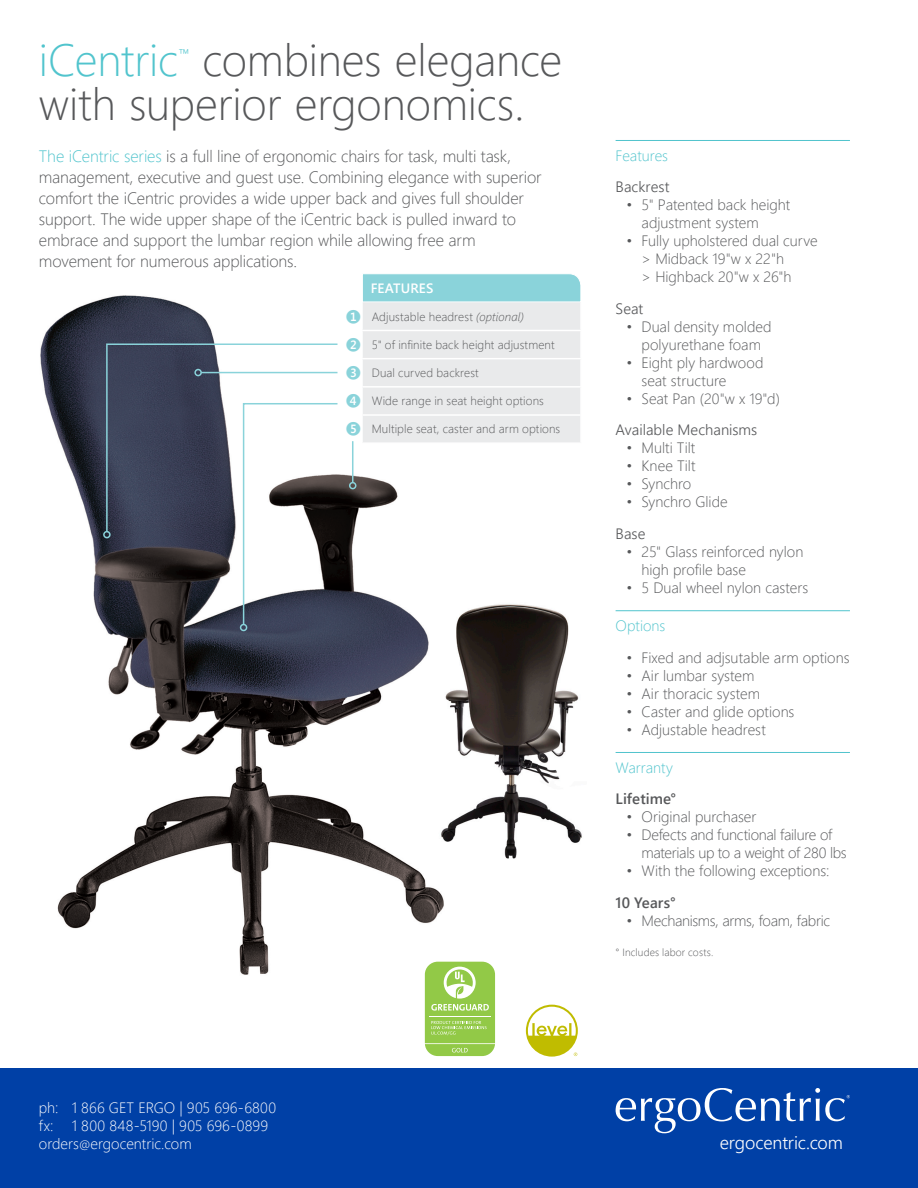
<style>
.page{position:relative;width:918px;height:1188px;background:#fff}
.page>*{position:absolute;margin:0;border:0;box-sizing:border-box;transform-origin:0 0}
.t1{font:45px/43.5px "Webly Sleek UI Light";letter-spacing:-.005em;color:#57585a}
.t2{font:45px "Webly Sleek UI Light";letter-spacing:-.005em;color:#51c4cd}
.t3{font:18px "Webly Sleek UI Semilight";letter-spacing:-.005em;color:#fff}
.t4{font:16.5px/21px "Webly Sleek UI Light";letter-spacing:-.005em;color:#57585a}
.t5{font:15px/18px "Webly Sleek UI Light";color:#57585a}
.t6{font:15px "Webly Sleek UI Light";letter-spacing:.005em;color:#fff}
.t7{font:15px "Webly Sleek UI Light";letter-spacing:-.02em;color:#57585a}
.t8{font:15px "Webly Sleek UI Semilight";color:#57585a}
.t9{font:15px "Webly Sleek UI Light";letter-spacing:-.025em;color:#57585a}
.t10{font:15px "Webly Sleek UI Light";color:#51c4cd}
.t11{font:15px "Webly Sleek UI Semibold";letter-spacing:.005em;color:#57585a}
.t12{font:13.95px "Webly Sleek UI Light";color:#51c4cd}
.t13{font:13.5px "Webly Sleek UI Semibold";letter-spacing:.01em;color:#fff}
.t14{font:12px "Webly Sleek UI Light";letter-spacing:.01em;color:#57585a}
.t15{font:12px "Webly Sleek UI Semibold";color:#8ad3da}
.t16{font:10.5px "Webly Sleek UI Light";letter-spacing:.015em;color:#57585a}
.s1{color:#51c4cd}
.s2{font-style:italic}
.s3{font-size:12px}
</style>
<div class="page">
<img style="left:40px;top:295px;width:404px;height:692px">
<img style="left:435px;top:626px;width:147px;height:237px">
<hr style="left:616px;top:140px;width:234px;height:1px;background:#51c4cd">
<hr style="left:616px;top:610px;width:234px;height:1px;background:#51c4cd">
<hr style="left:616px;top:752px;width:234px;height:1px;background:#51c4cd">
<svg style="left:105px;top:343px;width:137px;height:190px"></svg>
<div style="left:103px;top:531px;width:8px;height:7px;border:2px solid #8ad3da;border-radius:50%"></div>
<svg style="left:242px;top:274px;width:339px;height:352px"></svg>
<div style="left:240px;top:624px;width:7px;height:7px;border:2px solid #8ad3da;border-radius:50%"></div>
<hr style="left:201px;top:372px;width:137px;height:1px;background:#8ad3da">
<div style="left:194px;top:369px;width:8px;height:7px;border:2px solid #8ad3da;border-radius:50%"></div>
<hr style="left:352px;top:441px;width:1px;height:42px;background:#8ad3da">
<div style="left:349px;top:482px;width:7px;height:7px;border:2px solid #8ad3da;border-radius:50%"></div>
<div style="left:0;top:1068px;width:918px;height:120px;background:#0040a6"></div>
<svg style="left:526px;top:1005px;width:52px;height:52px"></svg>
<svg style="left:425px;top:962px;width:70px;height:94px"></svg>
<svg style="left:616px;top:1088px;width:234px;height:45px"></svg>
<p class="t1" style="left:39px;top:37px;width:525px;text-indent:164px">combines elegance with superior ergonomics.</p>
<p class="t2" style="left:39px;top:26px;width:141px">iCentric</p>
<p class="t12" style="left:179px;top:44px;width:12px">™</p>
<p class="t4" style="left:39px;top:145px;width:504px"><span class="s1">The iCentric series</span> is a full line of ergonomic chairs for task, multi task, management, executive and guest use. Combining elegance with superior comfort the iCentric provides a wide upper back and gives full shoulder support. The wide upper shape of the iCentric back is pulled inward to embrace and support the lumbar region while allowing free arm movement for numerous applications.</p>
<p class="t10" style="left:616px;top:144px;width:54px">Features</p>
<p class="t8" style="left:616px;top:176px;width:55px">Backrest</p>
<p class="t5" style="left:642px;top:195px;width:150px;text-indent:-15px">• 5" Patented back height adjustment system</p>
<p class="t5" style="left:626px;top:231px;width:193px">• Fully upholstered dual curve</p>
<p class="t5" style="left:642px;top:249px;width:144px">&gt; Midback 19"w x 22"h</p>
<p class="t5" style="left:642px;top:267px;width:152px">&gt; Highback 20"w x 26"h</p>
<p class="t8" style="left:616px;top:297px;width:29px">Seat</p>
<p class="t5" style="left:626px;top:317px;width:147px;text-align:center">• Dual density molded polyurethane foam</p>
<p class="t5" style="left:642px;top:353px;width:123px;text-indent:-15px">• Eight ply hardwood seat structure</p>
<p class="t5" style="left:626px;top:389px;width:155px">• Seat Pan (20"w x 19"d)</p>
<p class="t8" style="left:616px;top:419px;width:143px">Available Mechanisms</p>
<p class="t5" style="left:626px;top:438px;width:70px">• Multi Tilt</p>
<p class="t5" style="left:626px;top:456px;width:71px">• Knee Tilt</p>
<p class="t5" style="left:626px;top:474px;width:66px">• Synchro</p>
<p class="t5" style="left:626px;top:492px;width:103px">• Synchro Glide</p>
<p class="t8" style="left:616px;top:522px;width:31px">Base</p>
<p class="t5" style="left:642px;top:542px;width:163px;text-indent:-15px">• 25" Glass reinforced nylon high profile base</p>
<p class="t5" style="left:626px;top:578px;width:183px">• 5 Dual wheel nylon casters</p>
<p class="t10" style="left:616px;top:615px;width:51px">Options</p>
<p class="t5" style="left:626px;top:648px;width:225px">• Fixed and adjsutable arm options</p>
<p class="t5" style="left:626px;top:666px;width:130px">• Air lumbar system</p>
<p class="t5" style="left:626px;top:684px;width:135px">• Air thoracic system</p>
<p class="t5" style="left:626px;top:702px;width:170px">• Caster and glide options</p>
<p class="t5" style="left:626px;top:720px;width:141px">• Adjustable headrest</p>
<p class="t10" style="left:616px;top:756px;width:59px">Warranty</p>
<p class="t11" style="left:616px;top:788px;width:62px">Lifetime°</p>
<p class="t5" style="left:626px;top:807px;width:132px">• Original purchaser</p>
<p class="t7" style="left:626px;top:824px;width:207px">• Defects and functional failure of</p>
<p class="t9" style="left:642px;top:842px;width:207px">materials up to a weight of 280 lbs</p>
<p class="t5" style="left:626px;top:861px;width:204px">• With the following exceptions:</p>
<p class="t11" style="left:616px;top:891px;width:62px">10 Years°</p>
<p class="t7" style="left:626px;top:909px;width:205px">• Mechanisms, arms, foam, fabric</p>
<p class="t16" style="left:616px;top:945px;width:99px">° Includes labor costs.</p>
<p class="t13" style="left:371px;top:278px;width:64px">FEATURES</p>
<p class="t15" style="left:345px;top:307px;width:17px">❶</p>
<p class="t14" style="left:372px;top:307px;width:154px">Adjustable headrest <span class="s2">(optional)</span></p>
<p class="t15" style="left:345px;top:336px;width:17px">❷</p>
<p class="t14" style="left:372px;top:336px;width:184px">5" of infinite back height adjustment</p>
<p class="t15" style="left:345px;top:364px;width:17px">❸</p>
<p class="t14" style="left:372px;top:364px;width:109px">Dual curved backrest</p>
<p class="t15" style="left:345px;top:392px;width:17px">❹</p>
<p class="t14" style="left:372px;top:392px;width:174px">Wide range in seat height options</p>
<p class="t15" style="left:345px;top:420px;width:17px">❺</p>
<p class="t14" style="left:372px;top:420px;width:190px">Multiple seat, caster and arm options</p>
<p class="t6" style="left:39px;top:1097px;width:239px">ph: 1 866 GET ERGO | 905 696-6800</p>
<p class="t6" style="left:39px;top:1115px;width:231px">fx: 1 800 848-5190 | 905 696-0899</p>
<p class="t6" style="left:39px;top:1132px;width:154px">orders<span class="s3">@</span>ergocentric.com</p>
<p class="t3" style="left:720px;top:1129px;width:125px">ergocentric.com</p>
</div>
